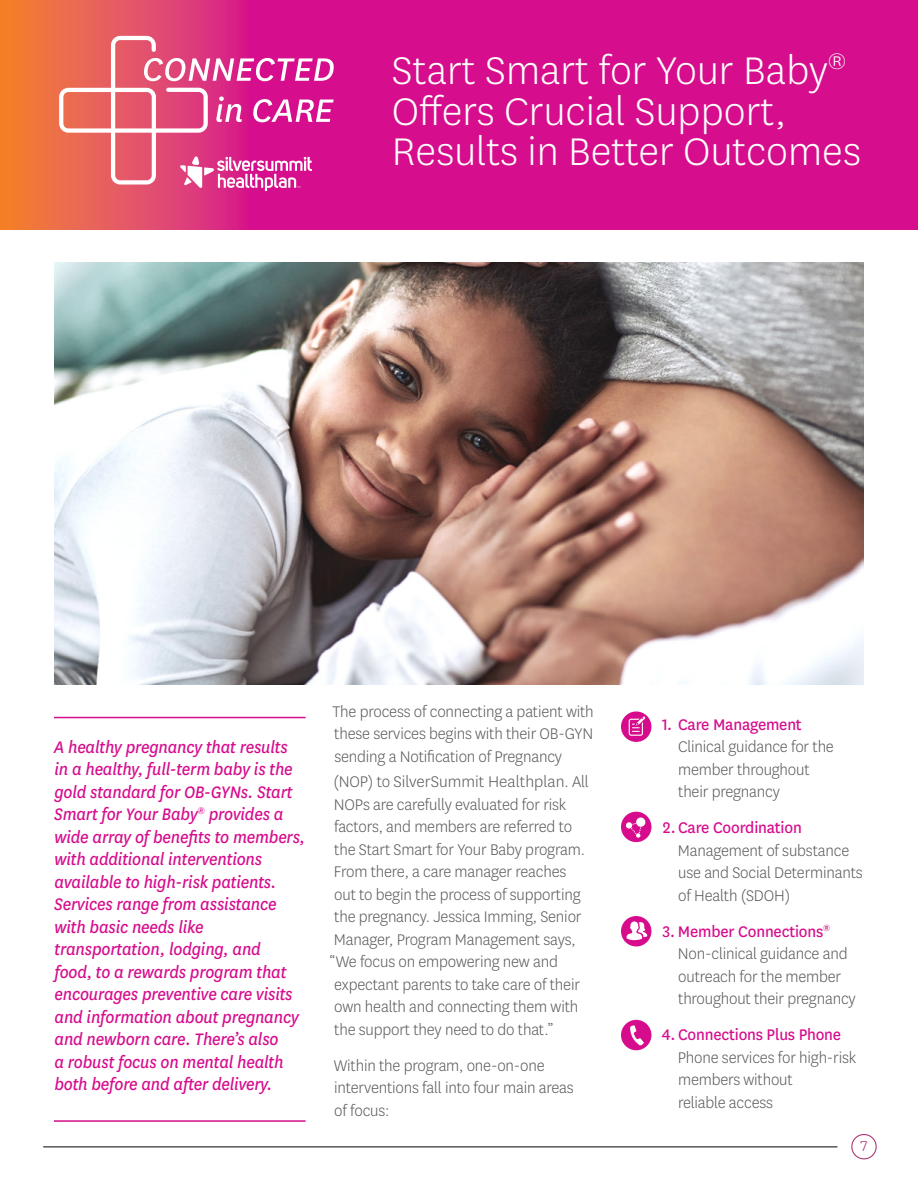
<style>
.page{position:relative;width:918px;height:1188px;background:#fff}
.page>*{position:absolute;margin:0;border:0;box-sizing:border-box;transform-origin:0 0}
.t1{font:300 45px/40.5px "Centene Sans";color:#fff}
.t2{font:italic 19.5px/22.5px "Centene Sans";letter-spacing:-.01em;color:#d60c8c;scale:.93 1}
.t3{font:300 18px/22.5px "Centene Sans";letter-spacing:-.01em;color:#58595b;scale:.96 1}
.t4{font:300 16.5px "Centene Sans";color:#a72f6c}
.s1{font-weight:400;color:#d60c8c}
</style>
<div class="page">
<div style="left:851px;top:1134px;width:26px;height:25px;border:1px solid #a72f6c;border-radius:50%"></div>
<hr style="left:43px;top:1147px;width:794px;height:1px;background:#000">
<svg style="left:0;top:0;width:918px;height:230px;background:#d91a82"></svg>
<hr style="left:54px;top:717px;width:252px;height:1px;background:#d60c8c">
<hr style="left:54px;top:1120px;width:252px;height:2px;background:#d60c8c">
<div style="left:621px;top:1020px;width:30px;height:30px;background:#d60c8c;border-radius:50%"></div>
<svg style="left:630px;top:1025px;width:14px;height:21px"></svg>
<div style="left:621px;top:711px;width:30px;height:31px;background:#d60c8c;border-radius:50%"></div>
<svg style="left:629px;top:716px;width:17px;height:20px"></svg>
<div style="left:621px;top:812px;width:30px;height:30px;background:#d60c8c;border-radius:50%"></div>
<svg style="left:631px;top:817px;width:15px;height:21px"></svg>
<div style="left:626px;top:822px;width:7px;height:7px;background:#fff;border-radius:3px"></div>
<div style="left:621px;top:916px;width:30px;height:30px;background:#d60c8c;border-radius:50%"></div>
<svg style="left:627px;top:921px;width:20px;height:19px"></svg>
<img style="left:54px;top:262px;width:810px;height:422px">
<svg style="left:59px;top:36px;width:275px;height:155px;background:#e3578c"></svg>
<p class="t1" style="left:392px;top:49px;width:471px">Start Smart for Your Baby<sup>®<br></sup>Offers Crucial Support,<br>Results in Better Outcomes</p>
<p class="t2" style="left:54px;top:735px;width:272px">A healthy pregnancy that results in a healthy, full-term baby is the gold standard for OB-GYNs. Start<br>Smart for Your Baby<sup>®</sup> provides a wide array of benefits to members, with additional interventions available to high-risk patients.<br>Services range from assistance with basic needs like transportation, lodging, and<br>food, to a rewards program that encourages preventive care visits and information about pregnancy and newborn care. There’s also<br>a robust focus on mental health both before and after delivery.</p>
<p class="t3" style="left:332px;top:700px;width:274px;text-align:justify">The process of connecting a patient with these services begins with their OB-GYN sending a Notification of Pregnancy</p>
<p class="t3" style="left:329px;top:770px;width:272px">(NOP) to SilverSummit Healthplan. All NOPs are carefully evaluated for risk factors, and members are referred to the Start Smart for Your Baby program.<br>From there, a care manager reaches<br>out to begin the process of supporting the pregnancy. Jessica Imming, Senior Manager, Program Management says, “We focus on empowering new and expectant parents to take care of their own health and connecting them with the support they need to do that.”</p>
<p class="t3" style="left:334px;top:1054px;width:252px">Within the program, one-on-one interventions fall into four main areas of focus:</p>
<p class="t3" style="left:678px;top:712px;width:164px;text-indent:-16px"><span class="s1">1. Care Management<br></span>Clinical guidance for the member throughout their pregnancy</p>
<p class="t3" style="left:678px;top:816px;width:194px;text-indent:-15px"><span class="s1">2. Care Coordination<br></span>Management of substance use and Social Determinants of Health (SDOH)</p>
<p class="t3" style="left:678px;top:919px;width:187px;text-indent:-15px"><span class="s1">3. Member Connections</span><sup>®<br></sup>Non-clinical guidance and outreach for the member throughout their pregnancy</p>
<p class="t3" style="left:678px;top:1023px;width:187px;text-indent:-16px"><span class="s1">4. Connections Plus Phone<br></span>Phone services for high-risk members without<br>reliable access</p>
<p class="t4" style="left:861px;top:1136px;width:8px">7</p>
</div>
